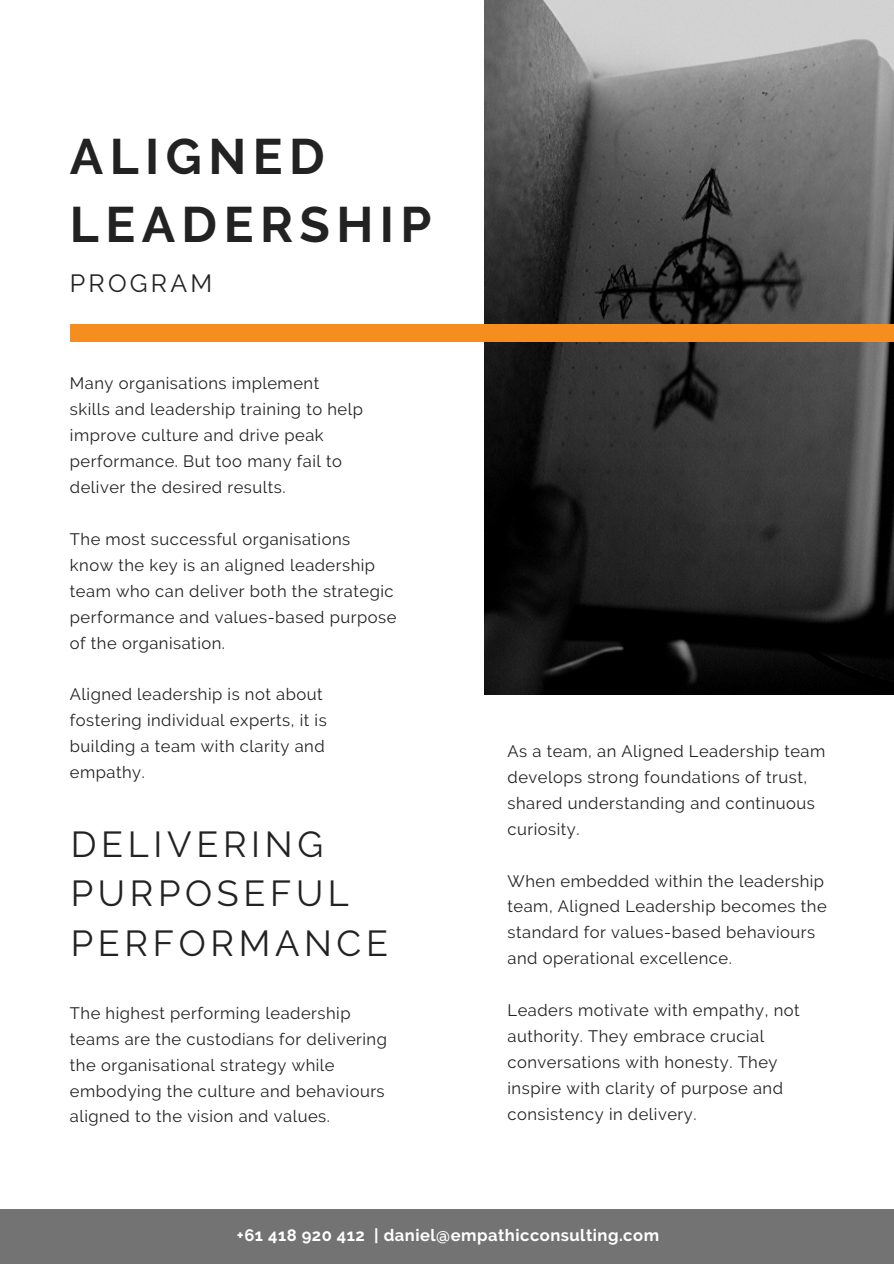
<style>
.page{position:relative;width:894px;height:1264px;background:#fff}
.page>*{position:absolute;margin:0;border:0;box-sizing:border-box;transform-origin:0 0}
.t1{font:700 49.65px/68.7px "Raleway";letter-spacing:.13em;color:#222}
.t2{font:36px/49.5px "Raleway";letter-spacing:.13em;color:#222}
.t3{font:24.9px "Raleway";letter-spacing:.13em;color:#222}
.t4{font:16.5px/26px "Raleway";letter-spacing:.03em;color:#222}
.t5{font:700 16.5px "Raleway";letter-spacing:.03em;color:#fff}
</style>
<div class="page">
<img style="left:484px;top:0;width:409px;height:694px">
<div style="left:70px;top:324px;width:823px;height:17px;background:#f68d1f"></div>
<div style="left:0;top:1209px;width:893px;height:54px;background:#737373"></div>
<h1 class="t1" style="left:70px;top:122px;width:363px">ALIGNED<br>LEADERSHIP</h1>
<h3 class="t3" style="left:70px;top:268px;width:144px">PROGRAM</h3>
<p class="t4" style="left:70px;top:370px;width:294px">Many organisations implement skills and leadership training to help improve culture and drive peak performance. But too many fail to deliver the desired results.</p>
<p class="t4" style="left:70px;top:526px;width:328px">The most successful organisations know the key is an aligned leadership team who can deliver both the strategic performance and values-based purpose of the organisation.</p>
<p class="t4" style="left:70px;top:681px;width:258px">Aligned leadership is not about fostering individual experts, it is building a team with clarity and empathy.</p>
<h2 class="t2" style="left:71px;top:819px;width:318px">DELIVERING<br>PURPOSEFUL<br>PERFORMANCE</h2>
<p class="t4" style="left:70px;top:999px;width:318px">The highest performing leadership teams are the custodians for delivering the organisational strategy while embodying the culture and behaviours aligned to the vision and values.</p>
<p class="t4" style="left:507px;top:738px;width:319px">As a team, an Aligned Leadership team develops strong foundations of trust, shared understanding and continuous curiosity.</p>
<p class="t4" style="left:507px;top:867px;width:320px">When embedded within the leadership team, Aligned Leadership becomes the standard for values-based behaviours and operational excellence.</p>
<p class="t4" style="left:507px;top:997px;width:293px">Leaders motivate with empathy, not authority. They embrace crucial conversations with honesty. They inspire with clarity of purpose and consistency in delivery.</p>
<p class="t5" style="left:237px;top:1225px;width:423px">+61 418 920 412 | daniel@empathicconsulting.com</p>
</div>
